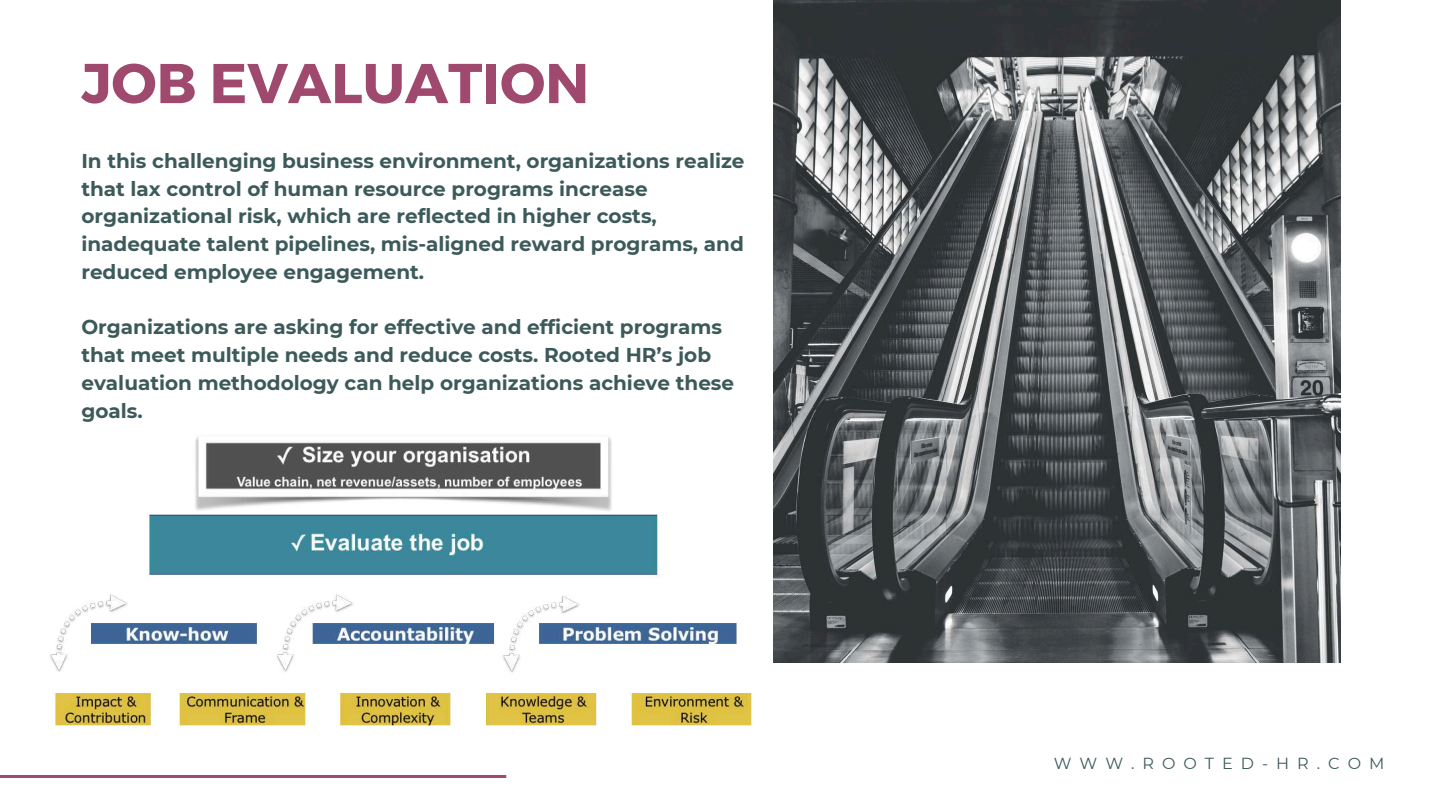
<style>
.page{position:relative;width:1440px;height:810px;background:#fff}
.page>*{position:absolute;margin:0;border:0;box-sizing:border-box;transform-origin:0 0}
.t1{font:700 56px "Montserrat";color:#9f496e}
.t2{font:700 20px/27.8px "Montserrat";color:#3d5a5b}
.t3{font:16px "Montserrat";letter-spacing:.5em;color:#3d5a5b}
</style>
<div class="page">
<img style="left:773px;top:0;width:568px;height:662px">
<hr style="left:0;top:775px;width:506px;height:3px;background:#9f496e">
<img style="left:50px;top:437px;width:701px;height:288px">
<h1 class="t1" style="left:81px;top:47px;width:509px">JOB EVALUATION</h1>
<p class="t2" style="left:81px;top:147px;width:665px">In this challenging business environment, organizations realize that lax control of human resource programs increase organizational risk, which are reflected in higher costs, inadequate talent pipelines, mis-aligned reward programs, and reduced employee engagement.</p>
<p class="t2" style="left:81px;top:313px;width:654px">Organizations are asking for effective and efficient programs that meet multiple needs and reduce costs. Rooted HR’s job evaluation methodology can help organizations achieve these goals.</p>
<p class="t3" style="left:1054px;top:754px;width:332px">WWW.ROOTED-HR.COM</p>
</div>
